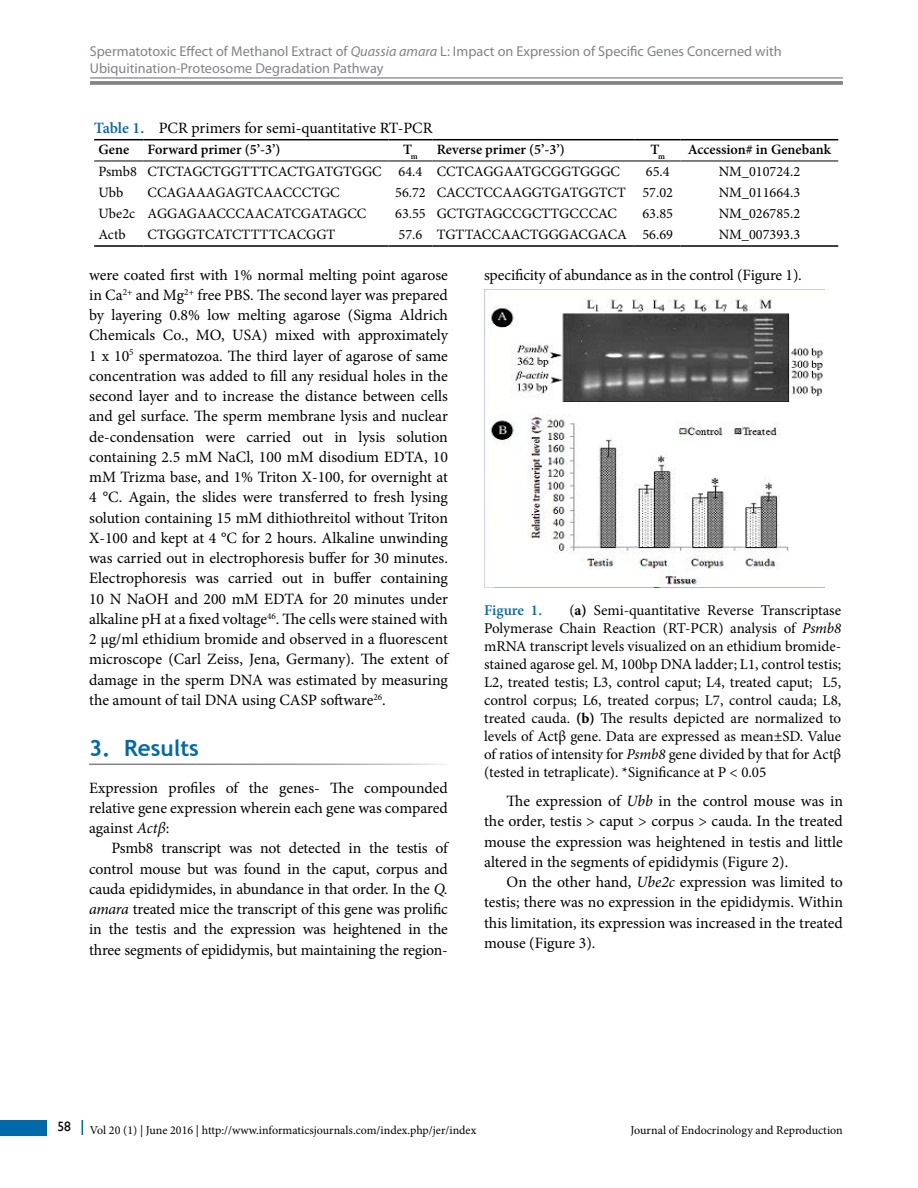
<style>
.page{position:relative;width:918px;height:1188px;background:#fff}
.page>*{position:absolute;margin:0;border:0;box-sizing:border-box;transform-origin:0 0}
.t1{font:700 22.5px "Trebuchet MS";color:#0069aa}
.t2{font:15.75px/20.2px "Minion Pro";letter-spacing:-.005em;color:#000;text-align:justify}
.t3{font:15px/18px "Minion Pro";color:#000;text-align:justify}
.t4{font:600 15px "Minion Pro";color:#0069aa}
.t5{font:14.25px "Minion Pro";color:#000}
.t6{font:14.25px/17.1px "Myriad Pro";color:#818387}
.t7{font:600 14.25px "Minion Pro";color:#000}
.t8{font:13.5px "Gill Sans";color:#000}
.t9{font:12px "Minion Pro";color:#000}
.s1{font-style:italic}
.s2{font-weight:600;color:#0069aa}
.s3{font-weight:700}
</style>
<div class="page">
<div style="left:0;top:1120px;width:47px;height:15px;background:#0069aa"></div>
<svg style="left:82px;top:1120px;width:1px;height:15px"></svg>
<hr style="left:90px;top:77px;width:753px;height:2px;background:#818387">
<svg style="left:90px;top:81px;width:753px;height:4px;background:#888a8e"></svg>
<img style="left:484px;top:290px;width:339px;height:297px">
<hr style="left:94px;top:139px;width:49px;height:1px;background:#000">
<hr style="left:143px;top:139px;width:246px;height:1px;background:#000">
<hr style="left:389px;top:139px;width:43px;height:1px;background:#000">
<hr style="left:432px;top:139px;width:203px;height:1px;background:#000">
<hr style="left:635px;top:139px;width:46px;height:1px;background:#000">
<hr style="left:681px;top:139px;width:157px;height:1px;background:#000">
<hr style="left:94px;top:245px;width:49px;height:2px;background:#000">
<hr style="left:143px;top:245px;width:246px;height:2px;background:#000">
<hr style="left:389px;top:245px;width:43px;height:2px;background:#000">
<hr style="left:432px;top:245px;width:203px;height:2px;background:#000">
<hr style="left:635px;top:245px;width:46px;height:2px;background:#000">
<hr style="left:681px;top:245px;width:157px;height:2px;background:#000">
<hr style="left:94px;top:161px;width:49px;height:1px;background:#000">
<hr style="left:143px;top:161px;width:246px;height:1px;background:#000">
<hr style="left:389px;top:161px;width:43px;height:1px;background:#000">
<hr style="left:432px;top:161px;width:203px;height:1px;background:#000">
<hr style="left:635px;top:161px;width:46px;height:1px;background:#000">
<hr style="left:681px;top:161px;width:157px;height:1px;background:#000">
<p class="t6" style="left:90px;top:43px;width:693px">Spermatotoxic Effect of Methanol Extract of <span class="s1">Quassia amara</span> L: Impact on Expression of Specific Genes Concerned with<br>Ubiquitination-Proteosome Degradation Pathway</p>
<p class="t2" style="left:94px;top:118px;width:340px"><span class="s2">Table 1.</span> PCR primers for semi-quantitative RT-PCR</p>
<p class="t7" style="left:98px;top:140px;width:32px">Gene</p>
<p class="t7" style="left:148px;top:140px;width:134px">Forward primer (5’-3’)</p>
<p class="t7" style="left:403px;top:140px;width:16px">T<sub>m</sub></p>
<p class="t7" style="left:437px;top:140px;width:130px">Reverse primer (5’-3’)</p>
<p class="t7" style="left:650px;top:140px;width:16px">T<sub>m</sub></p>
<p class="t7" style="left:688px;top:140px;width:145px">Accession# in Genebank</p>
<p class="t5" style="left:98px;top:161px;width:523px">Psmb8 CTCTAGCTGGTTTCACTGATGTGGC 64.4 CCTCAGGAATGCGGTGGGC</p>
<p class="t5" style="left:646px;top:161px;width:25px">65.4</p>
<p class="t5" style="left:719px;top:161px;width:83px">NM_010724.2</p>
<p class="t5" style="left:98px;top:183px;width:26px">Ubb</p>
<p class="t5" style="left:148px;top:183px;width:194px">CCAGAAAGAGTCAACCCTGC</p>
<p class="t5" style="left:395px;top:183px;width:279px">56.72 CACCTCCAAGGTGATGGTCT 57.02</p>
<p class="t5" style="left:719px;top:183px;width:83px">NM_011664.3</p>
<p class="t5" style="left:98px;top:204px;width:270px">Ube2c AGGAGAACCCAACATCGATAGCC</p>
<p class="t5" style="left:395px;top:204px;width:223px">63.55 GCTGTAGCCGCTTGCCCAC</p>
<p class="t5" style="left:642px;top:204px;width:32px">63.85</p>
<p class="t5" style="left:719px;top:204px;width:83px">NM_026785.2</p>
<p class="t5" style="left:98px;top:225px;width:29px">Actb</p>
<p class="t5" style="left:148px;top:225px;width:189px">CTGGGTCATCTTTTCACGGT</p>
<p class="t5" style="left:399px;top:225px;width:276px">57.6 TGTTACCAACTGGGACGACA 56.69</p>
<p class="t5" style="left:719px;top:225px;width:83px">NM_007393.3</p>
<p class="t2" style="left:89px;top:265px;width:360px">were coated first with 1% normal melting point agarose in Ca<sup>2+</sup> and Mg<sup>2+</sup> free PBS. The second layer was prepared by layering 0.8% low melting agarose (Sigma Aldrich Chemicals Co., MO, USA) mixed with approximately 1 x 10<sup>5</sup> spermatozoa. The third layer of agarose of same concentration was added to fill any residual holes in the second layer and to increase the distance between cells and gel surface. The sperm membrane lysis and nuclear de-condensation were carried out in lysis solution containing 2.5 mM NaCl, 100 mM disodium EDTA, 10 mM Trizma base, and 1% Triton X-100, for overnight at 4 °C. Again, the slides were transferred to fresh lysing solution containing 15 mM dithiothreitol without Triton X-100 and kept at 4 °C for 2 hours. Alkaline unwinding was carried out in electrophoresis buffer for 30 minutes.<br>Electrophoresis was carried out in buffer containing 10 N NaOH and 200 mM EDTA for 20 minutes under alkaline pH at a fixed voltage<sup>46</sup>. The cells were stained with 2 µg/ml ethidium bromide and observed in a fluorescent microscope (Carl Zeiss, Jena, Germany). The extent of damage in the sperm DNA was estimated by measuring the amount of tail DNA using CASP software<sup>26</sup>.</p>
<h1 class="t1" style="left:89px;top:734px;width:111px">3. Results</h1>
<p class="t2" style="left:89px;top:778px;width:360px">Expression profiles of the genes- The compounded relative gene expression wherein each gene was compared against <span class="s1">Actβ</span>:</p>
<p class="t2" style="left:89px;top:838px;width:360px;text-indent:23px">Psmb8 transcript was not detected in the testis of control mouse but was found in the caput, corpus and cauda epididymides, in abundance in that order. In the <span class="s1">Q. amara</span> treated mice the transcript of this gene was prolific in the testis and the expression was heightened in the three segments of epididymis, but maintaining the region-</p>
<p class="t2" style="left:484px;top:265px;width:319px">specificity of abundance as in the control (Figure 1).</p>
<p class="t3" style="left:484px;top:601px;width:359px;text-indent:85px">(<span class="s3">a)</span> Semi-quantitative Reverse Transcriptase Polymerase Chain Reaction (RT-PCR) analysis of <span class="s1">Psmb8 </span>mRNA transcript levels visualized on an ethidium bromide&shy;stained agarose gel. M, 100bp DNA ladder; L1, control testis; L2, treated testis; L3, control caput; L4, treated caput; L5, control corpus; L6, treated corpus; L7, control cauda; L8, treated cauda. <span class="s3">(b)</span> The results depicted are normalized to levels of Actβ gene. Data are expressed as mean±SD. Value of ratios of intensity for <span class="s1">Psmb8</span> gene divided by that for Actβ (tested in tetraplicate). *Significance at P &lt; 0.05</p>
<p class="t2" style="left:484px;top:791px;width:360px;text-indent:23px">The expression of <span class="s1">Ubb</span> in the control mouse was in the order, testis &gt; caput &gt; corpus &gt; cauda. In the treated mouse the expression was heightened in testis and little altered in the segments of epididymis (Figure 2).</p>
<p class="t2" style="left:484px;top:872px;width:360px;text-indent:23px">On the other hand, <span class="s1">Ube2c</span> expression was limited to testis; there was no expression in the epididymis. Within this limitation, its expression was increased in the treated mouse (Figure 3).</p>
<p class="t4" style="left:484px;top:600px;width:59px">Figure 1.</p>
<p class="t8" style="left:57px;top:1119px;width:15px">58</p>
<p class="t9" style="left:90px;top:1122px;width:388px">Vol 20 (1) | June 2016 | http://www.informaticsjournals.com/index.php/jer/index</p>
<p class="t9" style="left:631px;top:1122px;width:214px">Journal of Endocrinology and Reproduction</p>
</div>
